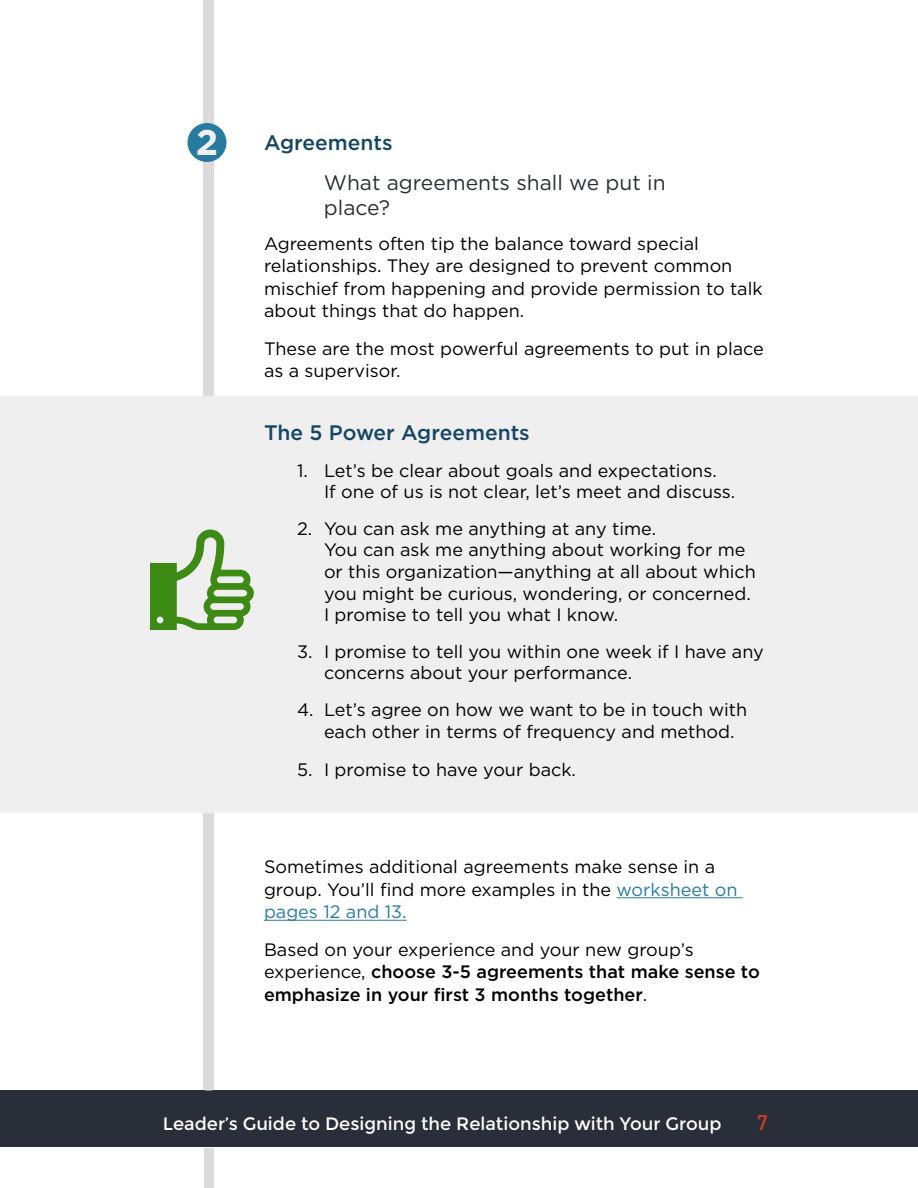
<style>
.page{position:relative;width:918px;height:1188px;background:#fff}
.page>*{position:absolute;margin:0;border:0;box-sizing:border-box;transform-origin:0 0}
.t1{font:700 36px "Gotham";color:#efefef}
.t2{font:21px/25.2px "Gotham";color:#2a2e39}
.t3{font:500 21px "Gotham";color:#154663}
.t4{font:500 21px "DIN";color:#d73b27}
.t5{font:18px/21.6px "Gotham";color:#000}
.t6{font:500 18px/22.5px "Gotham";color:#000}
.t7{font:18px "Montserrat";color:#fff}
.s1{color:#287ba0}
.s2{font-weight:400}
</style>
<div class="page">
<div style="left:0;top:1090px;width:918px;height:58px;background:#2a2e39"></div>
<div style="left:204px;top:1148px;width:9px;height:40px;background:#dcdada"></div>
<div style="left:0;top:396px;width:918px;height:417px;background:#efefef"></div>
<svg style="left:150px;top:0;width:104px;height:1090px"></svg>
<hr style="left:617px;top:897px;width:126px;height:1px;background:#287ba0">
<hr style="left:264px;top:920px;width:143px;height:1px;background:#287ba0">
<div style="left:188px;top:123px;width:38px;height:39px;background:#287ba0;border-radius:50%"></div>
<h1 class="t1" style="left:196px;top:121px;width:24px">2</h1>
<p class="t3" style="left:264px;top:131px;width:130px">Agreements</p>
<p class="t2" style="left:324px;top:170px;width:343px">What agreements shall we put in place?</p>
<p class="t5" style="left:264px;top:232px;width:500px;line-height:22.5px">Agreements often tip the balance toward special relationships. They are designed to prevent common mischief from happening and provide permission to talk about things that do happen.</p>
<p class="t5" style="left:264px;top:337px;width:501px;line-height:22.5px">These are the most powerful agreements to put in place as a supervisor.</p>
<p class="t3" style="left:264px;top:421px;width:267px">The 5 Power Agreements</p>
<p class="t5" style="left:324px;top:459px;width:413px;text-indent:-27px">1. Let’s be clear about goals and expectations.<br>If one of us is not clear, let’s meet and discuss.</p>
<p class="t5" style="left:324px;top:517px;width:433px;text-indent:-27px">2. You can ask me anything at any time.<br>You can ask me anything about working for me or this organization—anything at all about which you might be curious, wondering, or concerned.<br>I promise to tell you what I know.</p>
<p class="t5" style="left:324px;top:640px;width:441px;text-indent:-27px">3. I promise to tell you within one week if I have any concerns about your performance.</p>
<p class="t5" style="left:324px;top:698px;width:425px;text-indent:-27px">4. Let’s agree on how we want to be in touch with each other in terms of frequency and method.</p>
<p class="t5" style="left:297px;top:758px;width:281px">5. I promise to have your back.</p>
<p class="t5" style="left:264px;top:855px;width:475px;line-height:22.5px">Sometimes additional agreements make sense in a group. You’ll find more examples in the <span class="s1">worksheet on pages 12 and 13.</span></p>
<p class="t6" style="left:264px;top:938px;width:497px"><span class="s2">Based on your experience and your new group’s experience,</span> choose 3-5 agreements that make sense to emphasize in your first 3 months together<span class="s2">.</span></p>
<p class="t7" style="left:163px;top:1113px;width:560px">Leader’s Guide to Designing the Relationship with Your Group</p>
<p class="t4" style="left:757px;top:1109px;width:13px">7</p>
</div>
